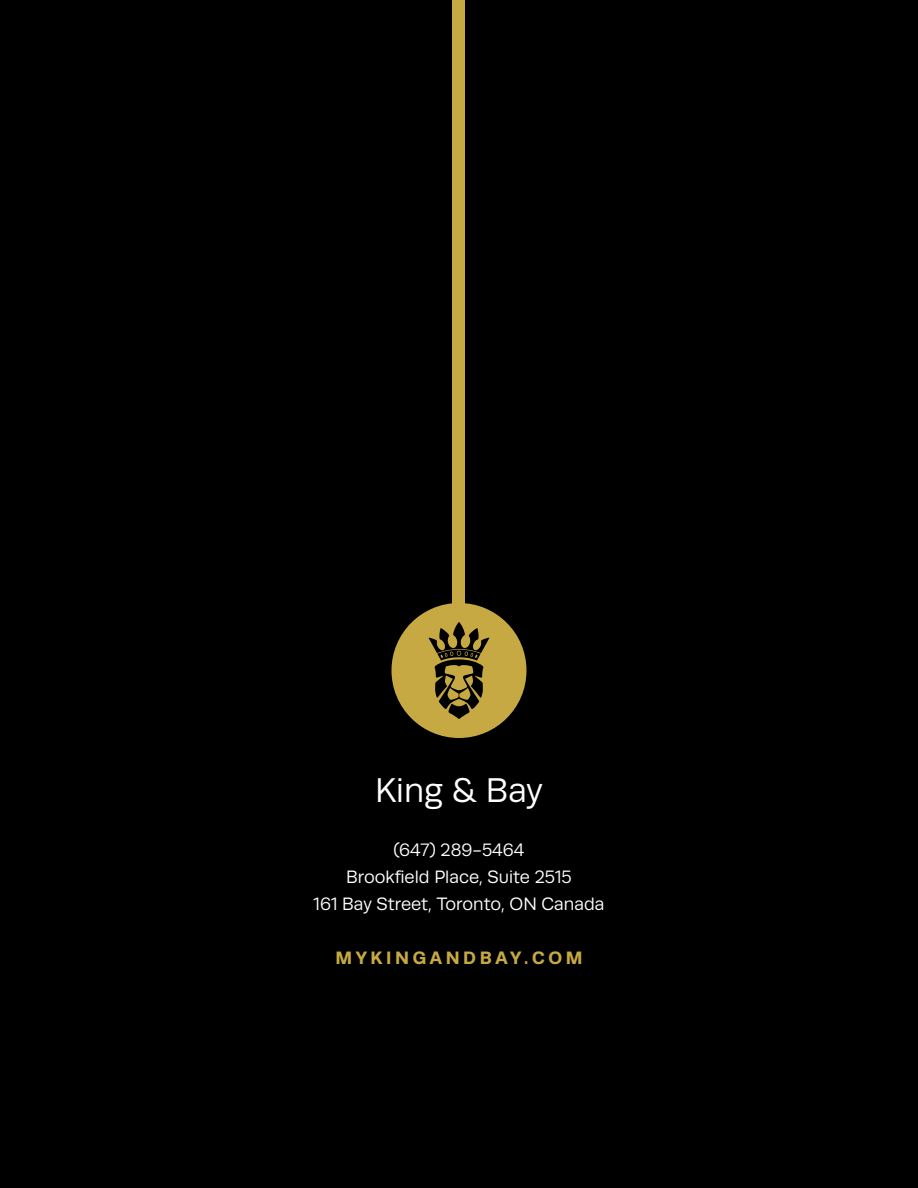
<style>
.page{position:relative;width:918px;height:1188px;background:#000}
.page>*{position:absolute;margin:0;border:0;box-sizing:border-box;transform-origin:0 0}
.t1{font:34.5px "Runda";color:#fff}
.t2{font:18px/27px "Runda";color:#fff;text-align:center}
.t3{font:700 18px "Runda";letter-spacing:.2em;color:#c6a942}
</style>
<div class="page">
<div style="left:453px;top:0;width:12px;height:670px;background:#c6a942"></div>
<div style="left:392px;top:603px;width:134px;height:135px;background:#c6a942;border-radius:50%"></div>
<svg style="left:429px;top:622px;width:60px;height:97px"></svg>
<h1 class="t1" style="left:375px;top:771px;width:169px">King &amp; Bay</h1>
<p class="t2" style="left:314px;top:837px;width:292px">(647) 289-5464<br>Brookfield Place, Suite 2515<br>161 Bay Street, Toronto, ON Canada</p>
<p class="t3" style="left:335px;top:947px;width:249px">MYKINGANDBAY.COM</p>
</div>
